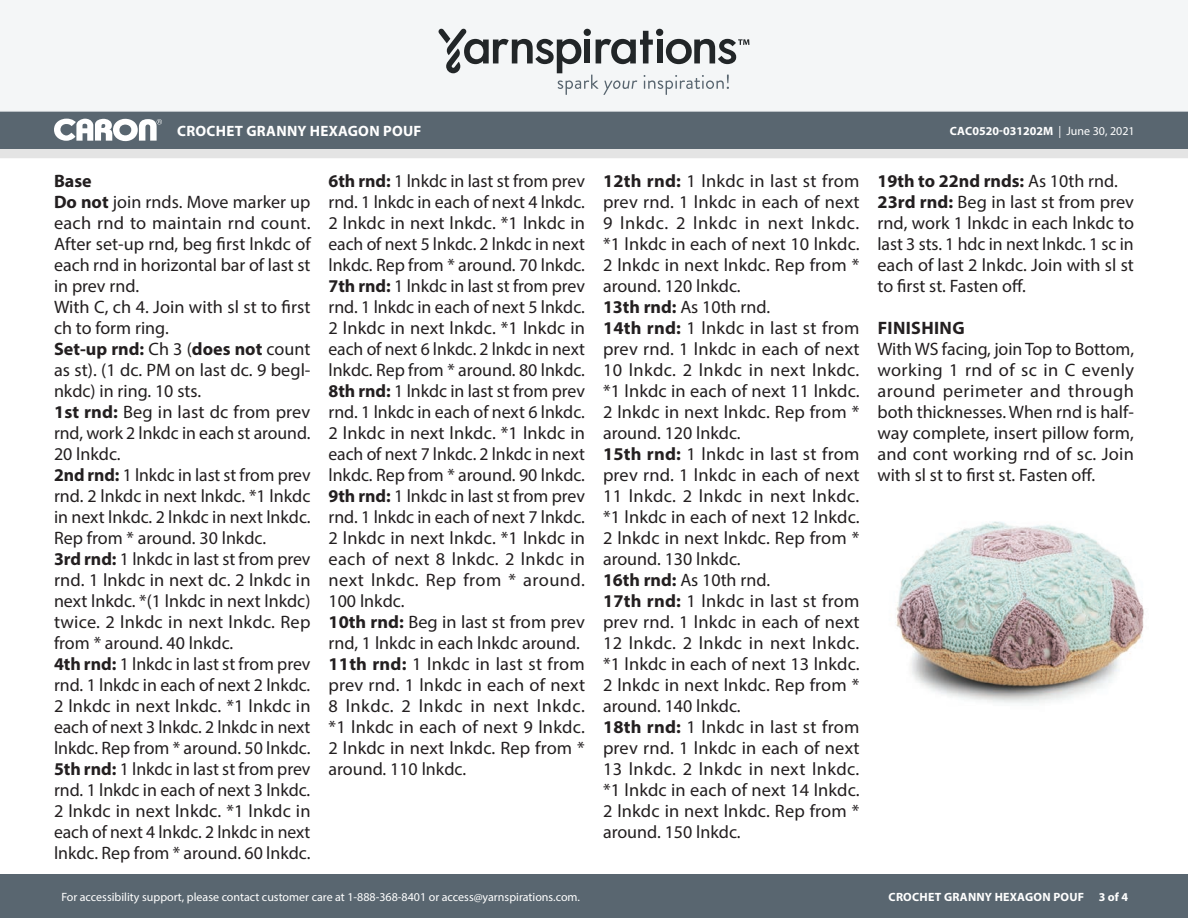
<style>
.page{position:relative;width:1188px;height:918px;background:#fff}
.page>*{position:absolute;margin:0;border:0;box-sizing:border-box;transform-origin:0 0}
.Body_-__Auto_Style_w{font:18px/21px "Myriad Pro";color:#231f20;text-align:justify}
.Body_-__Auto_Style_w-2{font:700 18px "Myriad Pro";color:#231f20}
.Body_-__Auto_Style_w-3{font:700 18px "Myriad Pro";letter-spacing:.02em;color:#231f20}
.t1{font:700 15px "Myriad Pro";letter-spacing:.02em;color:#fff}
.t2{font:12px "Myriad Pro";color:#fff}
.t3{font:700 12px "Myriad Pro";letter-spacing:.02em;color:#fff}
.t4{font:700 12px "Myriad Pro";color:#fff}
.s1{font-weight:400}
.s2{font-weight:700}
</style>
<div class="page">
<div style="left:0;top:875px;width:1188px;height:43px;background:#596670"></div>
<div style="left:0;top:149px;width:1188px;height:9px;background:#e4e4e4"></div>
<div style="left:0;top:111px;width:1188px;height:38px;background:#596670"></div>
<div style="left:0;top:0;width:1188px;height:112px;background:#f4f6f7"></div>
<svg style="left:438px;top:29px;width:311px;height:66px"></svg>
<svg style="left:54px;top:119px;width:108px;height:22px"></svg>
<img style="left:896px;top:521px;width:248px;height:183px">
<p class="t1" style="left:177px;top:121px;width:246px">CROCHET GRANNY HEXAGON POUF</p>
<p class="t4" style="left:950px;top:123px;width:186px">CAC0520-031202M <span class="s1">| June 30, 2021</span></p>
<p class="Body_-__Auto_Style_w-2" style="left:54px;top:169px;width:39px">Base</p>
<p class="Body_-__Auto_Style_w" style="left:54px;top:191px;width:258px"><span class="s2">Do not</span> join rnds. Move marker up each rnd to maintain rnd count.<br>After set-up rnd, beg first lnkdc of each rnd in horizontal bar of last st in prev rnd.</p>
<p class="Body_-__Auto_Style_w" style="left:54px;top:296px;width:258px">With C, ch 4. Join with sl st to first ch to form ring.</p>
<p class="Body_-__Auto_Style_w" style="left:54px;top:338px;width:258px"><span class="s2">Set-up rnd:</span> Ch 3 (<span class="s2">does not</span> count as st). (1 dc. PM on last dc. 9 begl&shy;nkdc) in ring. 10 sts.</p>
<p class="Body_-__Auto_Style_w" style="left:54px;top:401px;width:258px"><span class="s2">1st rnd:</span> Beg in last dc from prev rnd, work 2 lnkdc in each st around.<br>20 lnkdc.</p>
<p class="Body_-__Auto_Style_w" style="left:54px;top:464px;width:258px"><span class="s2">2nd rnd:</span> 1 lnkdc in last st from prev rnd. 2 lnkdc in next lnkdc. *1 lnkdc in next lnkdc. 2 lnkdc in next lnkdc.<br>Rep from * around. 30 lnkdc.</p>
<p class="Body_-__Auto_Style_w" style="left:54px;top:548px;width:258px"><span class="s2">3rd rnd:</span> 1 lnkdc in last st from prev rnd. 1 lnkdc in next dc. 2 lnkdc in next lnkdc. *(1 lnkdc in next lnkdc) twice. 2 lnkdc in next lnkdc. Rep from * around. 40 lnkdc.</p>
<p class="Body_-__Auto_Style_w" style="left:54px;top:653px;width:258px"><span class="s2">4th rnd:</span> 1 lnkdc in last st from prev rnd. 1 lnkdc in each of next 2 lnkdc.<br>2 lnkdc in next lnkdc. *1 lnkdc in each of next 3 lnkdc. 2 lnkdc in next lnkdc. Rep from * around. 50 lnkdc.</p>
<p class="Body_-__Auto_Style_w" style="left:54px;top:758px;width:258px"><span class="s2">5th rnd:</span> 1 lnkdc in last st from prev rnd. 1 lnkdc in each of next 3 lnkdc.<br>2 lnkdc in next lnkdc. *1 lnkdc in each of next 4 lnkdc. 2 lnkdc in next lnkdc. Rep from * around. 60 lnkdc.</p>
<p class="Body_-__Auto_Style_w" style="left:328px;top:170px;width:258px"><span class="s2">6th rnd:</span> 1 lnkdc in last st from prev rnd. 1 lnkdc in each of next 4 lnkdc.<br>2 lnkdc in next lnkdc. *1 lnkdc in each of next 5 lnkdc. 2 lnkdc in next lnkdc. Rep from * around. 70 lnkdc.</p>
<p class="Body_-__Auto_Style_w" style="left:328px;top:275px;width:258px"><span class="s2">7th rnd:</span> 1 lnkdc in last st from prev rnd. 1 lnkdc in each of next 5 lnkdc.<br>2 lnkdc in next lnkdc. *1 lnkdc in each of next 6 lnkdc. 2 lnkdc in next lnkdc. Rep from * around. 80 lnkdc.</p>
<p class="Body_-__Auto_Style_w" style="left:328px;top:380px;width:258px"><span class="s2">8th rnd:</span> 1 lnkdc in last st from prev rnd. 1 lnkdc in each of next 6 lnkdc.<br>2 lnkdc in next lnkdc. *1 lnkdc in each of next 7 lnkdc. 2 lnkdc in next lnkdc. Rep from * around. 90 lnkdc.</p>
<p class="Body_-__Auto_Style_w" style="left:328px;top:485px;width:258px"><span class="s2">9th rnd:</span> 1 lnkdc in last st from prev rnd. 1 lnkdc in each of next 7 lnkdc.<br>2 lnkdc in next lnkdc. *1 lnkdc in each of next 8 lnkdc. 2 lnkdc in next lnkdc. Rep from * around.<br>100 lnkdc.</p>
<p class="Body_-__Auto_Style_w" style="left:328px;top:611px;width:258px"><span class="s2">10th rnd:</span> Beg in last st from prev rnd, 1 lnkdc in each lnkdc around.</p>
<p class="Body_-__Auto_Style_w" style="left:328px;top:653px;width:258px"><span class="s2">11th rnd:</span> 1 lnkdc in last st from prev rnd. 1 lnkdc in each of next 8 lnkdc. 2 lnkdc in next lnkdc. *1 lnkdc in each of next 9 lnkdc.<br>2 lnkdc in next lnkdc. Rep from * around. 110 lnkdc.</p>
<p class="Body_-__Auto_Style_w" style="left:603px;top:170px;width:258px"><span class="s2">12th rnd:</span> 1 lnkdc in last st from prev rnd. 1 lnkdc in each of next 9 lnkdc. 2 lnkdc in next lnkdc. *1 lnkdc in each of next 10 lnkdc.<br>2 lnkdc in next lnkdc. Rep from * around. 120 lnkdc.</p>
<p class="Body_-__Auto_Style_w" style="left:603px;top:296px;width:169px"><span class="s2">13th rnd:</span> As 10th rnd.</p>
<p class="Body_-__Auto_Style_w" style="left:603px;top:317px;width:258px"><span class="s2">14th rnd:</span> 1 lnkdc in last st from prev rnd. 1 lnkdc in each of next 10 lnkdc. 2 lnkdc in next lnkdc. *1 lnkdc in each of next 11 lnkdc.<br>2 lnkdc in next lnkdc. Rep from * around. 120 lnkdc.</p>
<p class="Body_-__Auto_Style_w" style="left:603px;top:443px;width:258px"><span class="s2">15th rnd:</span> 1 lnkdc in last st from prev rnd. 1 lnkdc in each of next 11 lnkdc. 2 lnkdc in next lnkdc. *1 lnkdc in each of next 12 lnkdc.<br>2 lnkdc in next lnkdc. Rep from * around. 130 lnkdc.</p>
<p class="Body_-__Auto_Style_w" style="left:603px;top:569px;width:169px"><span class="s2">16th rnd:</span> As 10th rnd.</p>
<p class="Body_-__Auto_Style_w" style="left:603px;top:590px;width:258px"><span class="s2">17th rnd:</span> 1 lnkdc in last st from prev rnd. 1 lnkdc in each of next 12 lnkdc. 2 lnkdc in next lnkdc. *1 lnkdc in each of next 13 lnkdc.<br>2 lnkdc in next lnkdc. Rep from * around. 140 lnkdc.</p>
<p class="Body_-__Auto_Style_w" style="left:603px;top:716px;width:258px"><span class="s2">18th rnd:</span> 1 lnkdc in last st from prev rnd. 1 lnkdc in each of next 13 lnkdc. 2 lnkdc in next lnkdc. *1 lnkdc in each of next 14 lnkdc.<br>2 lnkdc in next lnkdc. Rep from * around. 150 lnkdc.</p>
<p class="Body_-__Auto_Style_w-2" style="left:878px;top:169px;width:242px">19th to 22nd rnds: <span class="s1">As 10th rnd.</span></p>
<p class="Body_-__Auto_Style_w" style="left:878px;top:191px;width:258px"><span class="s2">23rd rnd:</span> Beg in last st from prev rnd, work 1 lnkdc in each lnkdc to last 3 sts. 1 hdc in next lnkdc. 1 sc in each of last 2 lnkdc. Join with sl st to first st. Fasten off.</p>
<p class="Body_-__Auto_Style_w-3" style="left:878px;top:316px;width:88px">FINISHING</p>
<p class="Body_-__Auto_Style_w" style="left:878px;top:338px;width:258px">With WS facing, join Top to Bottom, working 1 rnd of sc in C evenly around perimeter and through both thicknesses. When rnd is half&shy;way complete, insert pillow form, and cont working rnd of sc. Join with sl st to first st. Fasten off.</p>
<p class="t2" style="left:61px;top:889px;width:520px">For accessibility support, please contact customer care at 1-888-368-8401 or access@yarnspirations.com.</p>
<p class="t3" style="left:889px;top:889px;width:241px">CROCHET GRANNY HEXAGON POUF 3 of 4</p>
</div>
